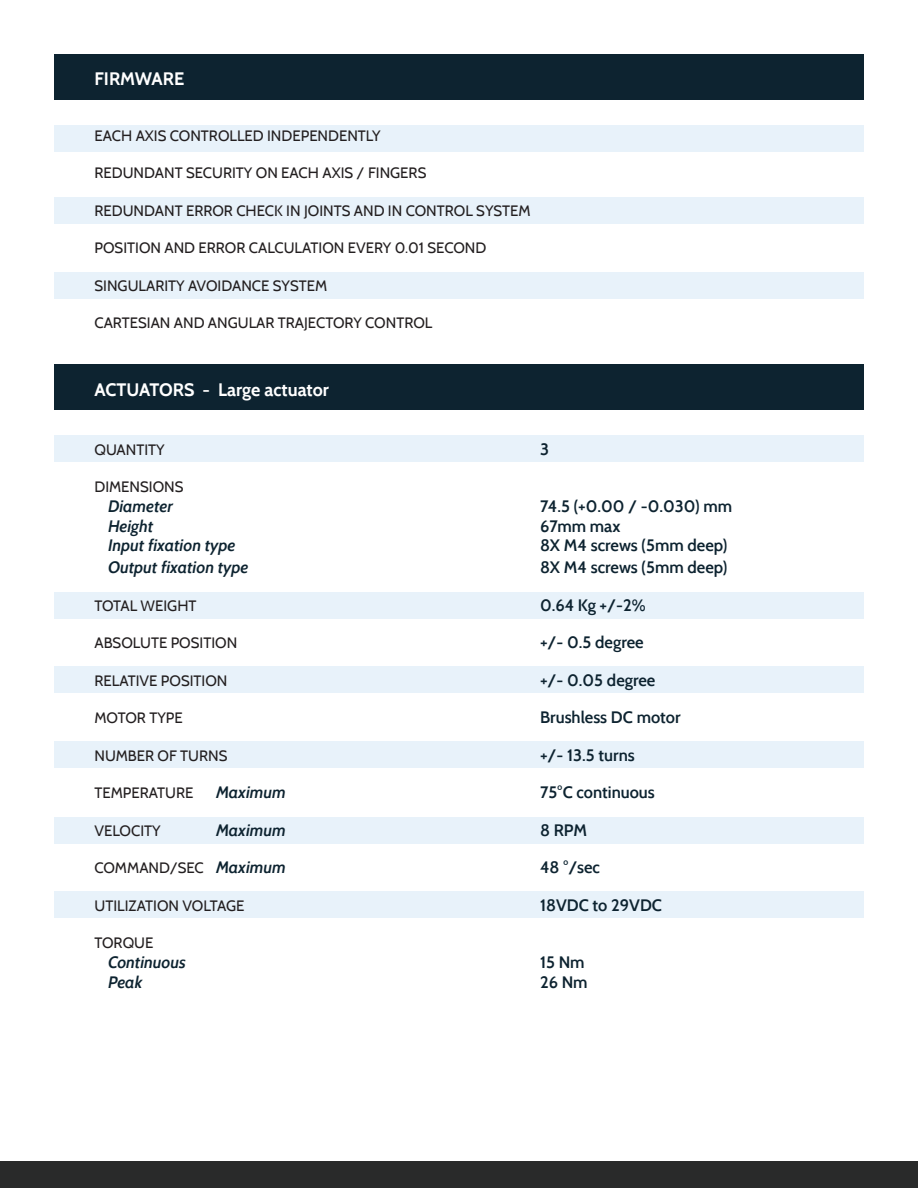
<style>
.page{position:relative;width:918px;height:1188px;background:#fff}
.page>*{position:absolute;margin:0;border:0;box-sizing:border-box;transform-origin:0 0}
.t1{font:700 18px "Cabin";color:#fff}
.t2{font:600 16.5px "Cabin";color:#0d2330}
.t3{font:italic 600 16.5px "Cabin";color:#0d2330}
.t4{font:15px "Cabin";color:#231f20}
.s1{font-weight:600;font-style:italic;font-size:16.5px;color:#0d2330}
</style>
<div class="page">
<div style="left:54px;top:125px;width:810px;height:26px;background:#e8f2fa"></div>
<div style="left:54px;top:436px;width:810px;height:26px;background:#e8f2fa"></div>
<div style="left:54px;top:592px;width:810px;height:26px;background:#e8f2fa"></div>
<div style="left:54px;top:667px;width:810px;height:26px;background:#e8f2fa"></div>
<div style="left:54px;top:741px;width:810px;height:26px;background:#e8f2fa"></div>
<div style="left:54px;top:818px;width:810px;height:26px;background:#e8f2fa"></div>
<div style="left:54px;top:892px;width:810px;height:26px;background:#e8f2fa"></div>
<div style="left:54px;top:197px;width:810px;height:26px;background:#e8f2fa"></div>
<div style="left:54px;top:272px;width:810px;height:26px;background:#e8f2fa"></div>
<div style="left:54px;top:54px;width:810px;height:45px;background:#0d2330"></div>
<div style="left:54px;top:364px;width:810px;height:45px;background:#0d2330"></div>
<div style="left:0;top:1161px;width:918px;height:27px;background:#292a2a"></div>
<p class="t1" style="left:94px;top:68px;width:91px">FIRMWARE</p>
<p class="t4" style="left:94px;top:127px;width:288px">EACH AXIS CONTROLLED INDEPENDENTLY</p>
<p class="t4" style="left:94px;top:164px;width:333px">REDUNDANT SECURITY ON EACH AXIS / FINGERS</p>
<p class="t4" style="left:94px;top:202px;width:438px">REDUNDANT ERROR CHECK IN JOINTS AND IN CONTROL SYSTEM</p>
<p class="t4" style="left:94px;top:239px;width:393px">POSITION AND ERROR CALCULATION EVERY 0.01 SECOND</p>
<p class="t4" style="left:94px;top:277px;width:234px">SINGULARITY AVOIDANCE SYSTEM</p>
<p class="t4" style="left:94px;top:314px;width:339px">CARTESIAN AND ANGULAR TRAJECTORY CONTROL</p>
<p class="t1" style="left:94px;top:378px;width:236px">ACTUATORS - Large actuator</p>
<p class="t4" style="left:94px;top:440px;width:72px">QUANTITY</p>
<p class="t2" style="left:540px;top:439px;width:10px">3</p>
<p class="t4" style="left:94px;top:478px;width:91px">DIMENSIONS</p>
<p class="t3" style="left:108px;top:496px;width:66px">Diameter</p>
<p class="t2" style="left:540px;top:496px;width:194px">74.5 (+0.00 / -0.030) mm</p>
<p class="t3" style="left:108px;top:516px;width:47px">Height</p>
<p class="t2" style="left:540px;top:516px;width:82px">67mm max</p>
<p class="t3" style="left:108px;top:536px;width:129px">Input fixation type</p>
<p class="t2" style="left:540px;top:536px;width:189px">8X M4 screws (5mm deep)</p>
<p class="t3" style="left:108px;top:557px;width:142px">Output fixation type</p>
<p class="t2" style="left:540px;top:557px;width:189px">8X M4 screws (5mm deep)</p>
<p class="t4" style="left:94px;top:596px;width:104px">TOTAL WEIGHT</p>
<p class="t2" style="left:540px;top:595px;width:107px">0.64 Kg +/-2%</p>
<p class="t4" style="left:94px;top:634px;width:144px">ABSOLUTE POSITION</p>
<p class="t2" style="left:540px;top:632px;width:105px">+/- 0.5 degree</p>
<p class="t4" style="left:94px;top:671px;width:135px">RELATIVE POSITION</p>
<p class="t2" style="left:540px;top:670px;width:117px">+/- 0.05 degree</p>
<p class="t4" style="left:94px;top:709px;width:90px">MOTOR TYPE</p>
<p class="t2" style="left:540px;top:707px;width:142px">Brushless DC motor</p>
<p class="t4" style="left:94px;top:746px;width:135px">NUMBER OF TURNS</p>
<p class="t2" style="left:540px;top:745px;width:96px">+/- 13.5 turns</p>
<p class="t4" style="left:94px;top:784px;width:100px">TEMPERATURE</p>
<p class="t3" style="left:216px;top:782px;width:71px">Maximum</p>
<p class="t2" style="left:540px;top:782px;width:116px">75°C continuous</p>
<p class="t4" style="left:94px;top:821px;width:68px">VELOCITY</p>
<p class="t3" style="left:216px;top:820px;width:71px">Maximum</p>
<p class="t2" style="left:540px;top:820px;width:49px">8 RPM</p>
<p class="t4" style="left:94px;top:859px;width:193px">COMMAND/SEC <span class="s1">Maximum</span></p>
<p class="t2" style="left:540px;top:857px;width:61px">48 °/sec</p>
<p class="t4" style="left:94px;top:896px;width:152px">UTILIZATION VOLTAGE</p>
<p class="t2" style="left:540px;top:895px;width:124px">18VDC to 29VDC</p>
<p class="t4" style="left:94px;top:934px;width:60px">TORQUE</p>
<p class="t3" style="left:108px;top:952px;width:79px">Continuous</p>
<p class="t2" style="left:540px;top:952px;width:46px">15 Nm</p>
<p class="t3" style="left:108px;top:972px;width:36px">Peak</p>
<p class="t2" style="left:540px;top:972px;width:49px">26 Nm</p>
</div>
